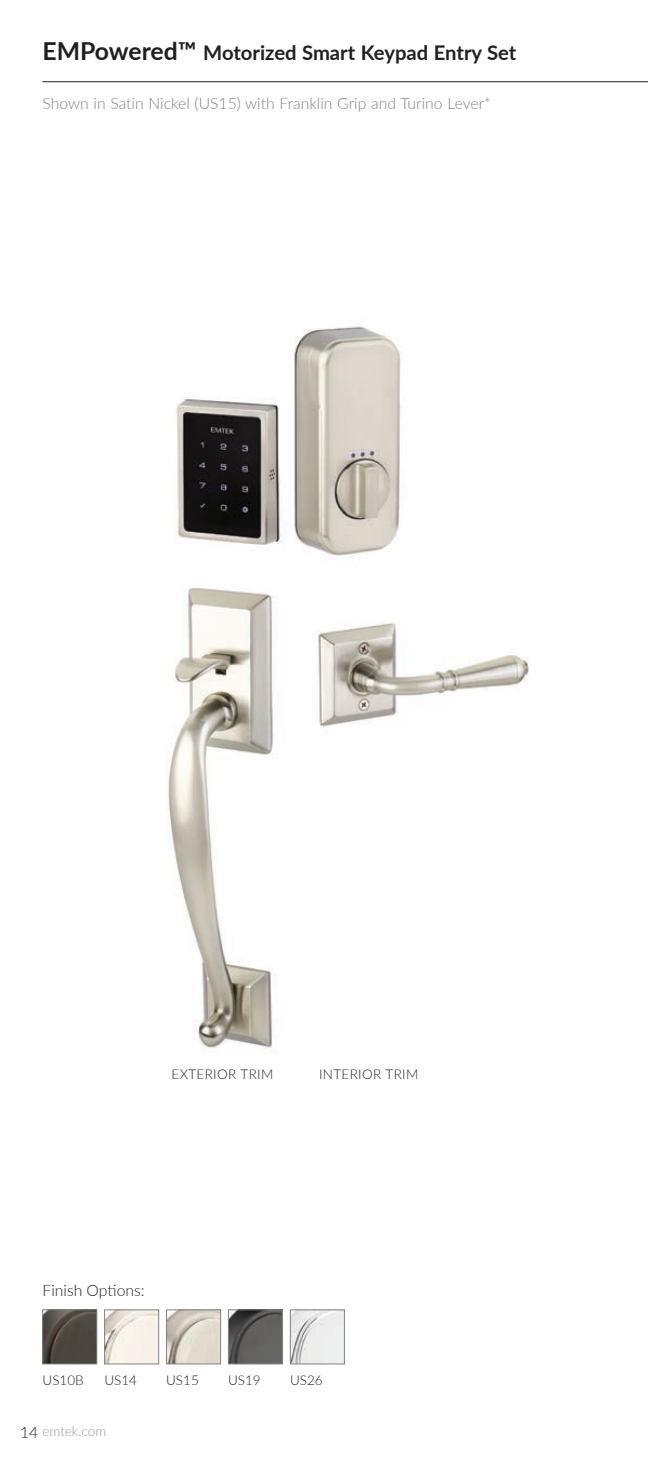
<style>
.page{position:relative;width:648px;height:1458px;background:#fff}
.page>*{position:absolute;margin:0;border:0;box-sizing:border-box;transform-origin:0 0}
.t1{font:700 20.25px "Lato";color:#231f20}
.t2{font:300 15.75px "Lato";color:#808285}
.t3{font:300 15.75px "Lato";color:#231f20}
.t4{font:300 13.5px "Lato";letter-spacing:.025em;color:#231f20}
.t5{font:300 13.5px "Lato";color:#939598}
.s1{font-size:24.75px}
.s2{font-size:15.75px;color:#231f20}
</style>
<div class="page">
<img style="left:294px;top:326px;width:235px;height:401px">
<img style="left:167px;top:397px;width:116px;height:657px">
<hr style="left:43px;top:81px;width:605px;height:1px;background:#231f20">
<img style="left:106px;top:1312px;width:51px;height:50px">
<div style="left:104px;top:1310px;width:55px;height:54px;border:1px solid #808285"></div>
<img style="left:45px;top:1312px;width:50px;height:50px">
<div style="left:43px;top:1310px;width:54px;height:54px;border:1px solid #808285"></div>
<img style="left:168px;top:1312px;width:51px;height:50px">
<div style="left:166px;top:1310px;width:55px;height:54px;border:1px solid #808285"></div>
<img style="left:230px;top:1312px;width:51px;height:50px">
<div style="left:228px;top:1310px;width:55px;height:54px;border:1px solid #808285"></div>
<img style="left:292px;top:1312px;width:51px;height:50px">
<div style="left:290px;top:1310px;width:55px;height:54px;border:1px solid #808285"></div>
<p class="t1" style="left:43px;top:38px;width:475px"><span class="s1">EMPowered™</span> Motorized Smart Keypad Entry Set</p>
<p class="t2" style="left:43px;top:93px;width:450px">Shown in Satin Nickel (US15) with Franklin Grip and Turino Lever*</p>
<p class="t4" style="left:172px;top:1064px;width:103px">EXTERIOR TRIM</p>
<p class="t4" style="left:319px;top:1064px;width:101px">INTERIOR TRIM</p>
<p class="t3" style="left:43px;top:1280px;width:104px">Finish Options:</p>
<p class="t4" style="left:43px;top:1370px;width:43px">US10B</p>
<p class="t4" style="left:104px;top:1370px;width:34px">US14</p>
<p class="t4" style="left:166px;top:1370px;width:34px">US15</p>
<p class="t4" style="left:228px;top:1370px;width:34px">US19</p>
<p class="t4" style="left:290px;top:1370px;width:34px">US26</p>
<p class="t5" style="left:20px;top:1422px;width:88px"><span class="s2">14</span> emtek.com</p>
</div>
